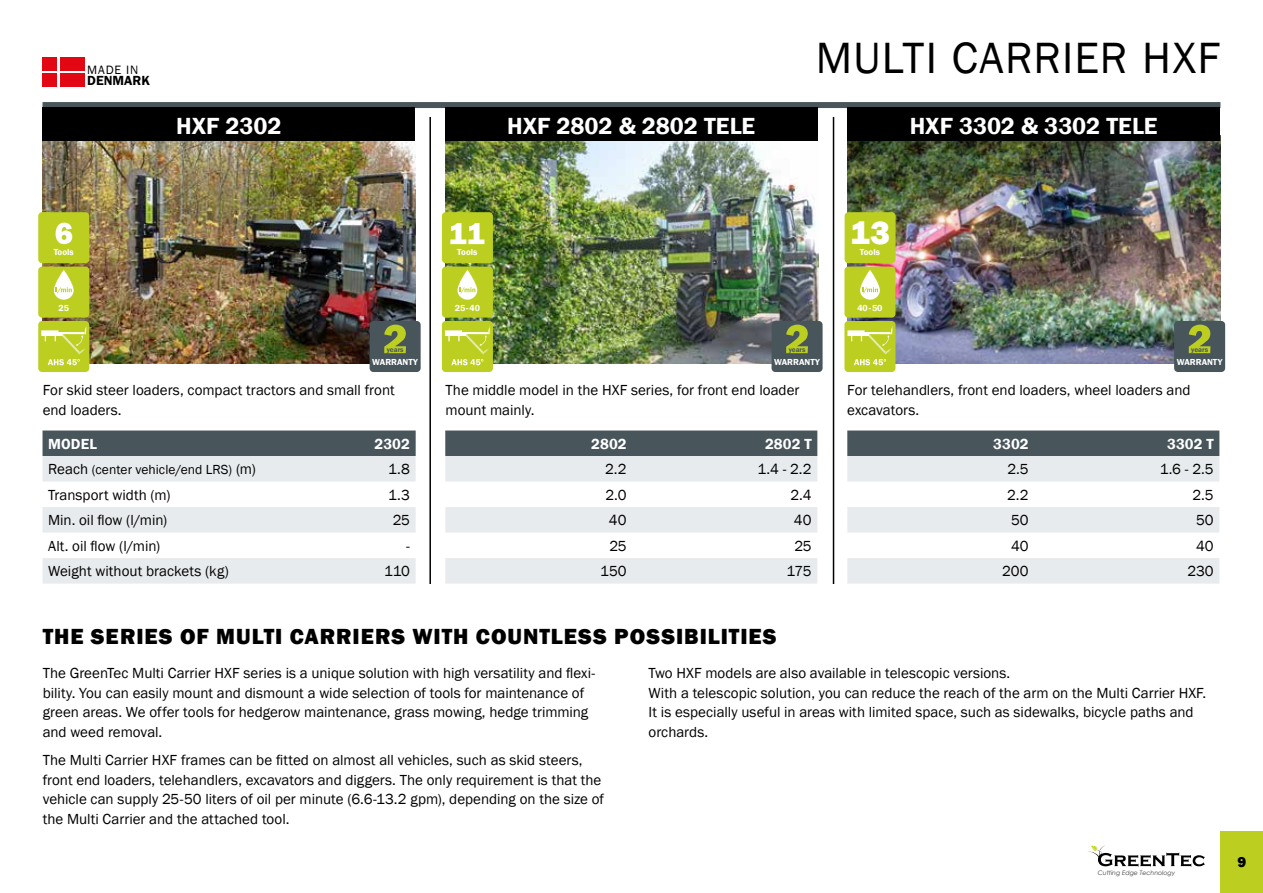
<style>
.page{position:relative;width:1263px;height:893px;background:#fff}
.page>*{position:absolute;margin:0;border:0;box-sizing:border-box;transform-origin:0 0}
.t1{font:45px "Franklin Gothic";letter-spacing:.03em;color:#000}
.t2{font:800 33.75px "Franklin Gothic";color:#fff}
.t3{font:600 24px "Franklin Gothic";color:#fff}
.t4{font:800 22.5px "Franklin Gothic";letter-spacing:.045em;color:#000}
.t5{font:15px/19.5px "Franklin Gothic";color:#000}
.t6{font:600 15px "Franklin Gothic";letter-spacing:.005em;color:#fff}
.t7{font:800 15px "Franklin Gothic";color:#000}
.t8{font:13.5px "Franklin Gothic";letter-spacing:.005em;color:#000}
.t9{font:600 13.5px "Franklin Gothic";color:#000}
.t10{font:12.45px "Franklin Gothic";letter-spacing:.07em;color:#000}
.t11{font:600 9px "Franklin Gothic";color:#fff}
.t12{font:600 7.2px "Franklin Gothic";color:#48565c}
.t13{font:italic 6.3px "Century Gothic";color:#3d3c3b}
.s1{font-size:15px}
</style>
<div class="page">
<svg style="left:1088px;top:845px;width:117px;height:22px"></svg>
<img style="left:43px;top:141px;width:372px;height:223px">
<img style="left:445px;top:141px;width:373px;height:223px">
<img style="left:847px;top:141px;width:373px;height:223px">
<div style="left:43px;top:102px;width:1177px;height:6px;background:#48565c"></div>
<div style="left:42px;top:57px;width:15px;height:13px;background:#e30613"></div>
<div style="left:60px;top:57px;width:25px;height:13px;background:#e30613"></div>
<div style="left:42px;top:73px;width:15px;height:14px;background:#e30613"></div>
<div style="left:60px;top:73px;width:25px;height:14px;background:#e30613"></div>
<div style="left:43px;top:107px;width:372px;height:34px;background:#000"></div>
<div style="left:445px;top:107px;width:373px;height:34px;background:#000"></div>
<div style="left:847px;top:107px;width:373px;height:34px;background:#000"></div>
<hr style="left:429px;top:117px;width:2px;height:467px;background:#000">
<hr style="left:833px;top:117px;width:1px;height:467px;background:#000">
<div style="left:43px;top:430px;width:373px;height:26px;background:#48565c"></div>
<svg style="left:43px;top:456px;width:373px;height:128px;fill:#e8ebed"></svg>
<div style="left:445px;top:430px;width:372px;height:26px;background:#48565c"></div>
<svg style="left:445px;top:456px;width:372px;height:128px;fill:#e8ebed"></svg>
<div style="left:847px;top:430px;width:372px;height:26px;background:#48565c"></div>
<svg style="left:847px;top:456px;width:372px;height:128px;fill:#e8ebed"></svg>
<div style="left:442px;top:321px;width:51px;height:51px;background:#bccf21;border-radius:4px"></div>
<svg style="left:445px;top:326px;width:45px;height:39px"></svg>
<div style="left:38px;top:212px;width:51px;height:51px;background:#bccf21;border-radius:4px"></div>
<svg style="left:56px;top:223px;width:16px;height:21px"></svg>
<div style="left:442px;top:212px;width:51px;height:51px;background:#bccf21;border-radius:4px"></div>
<svg style="left:450px;top:223px;width:34px;height:21px"></svg>
<div style="left:844px;top:212px;width:51px;height:51px;background:#bccf21;border-radius:4px"></div>
<div style="left:370px;top:321px;width:51px;height:51px;background:#48565c;border-radius:4px"></div>
<svg style="left:384px;top:325px;width:22px;height:28px"></svg>
<div style="left:771px;top:321px;width:51px;height:51px;background:#48565c;border-radius:4px"></div>
<svg style="left:786px;top:325px;width:22px;height:28px"></svg>
<div style="left:1174px;top:321px;width:51px;height:51px;background:#48565c;border-radius:4px"></div>
<svg style="left:1189px;top:325px;width:21px;height:28px"></svg>
<div style="left:844px;top:321px;width:51px;height:51px;background:#bccf21;border-radius:4px"></div>
<svg style="left:847px;top:326px;width:46px;height:39px"></svg>
<div style="left:844px;top:267px;width:51px;height:51px;background:#bccf21;border-radius:4px"></div>
<svg style="left:860px;top:270px;width:20px;height:30px"></svg>
<svg style="left:862px;top:287px;width:16px;height:6px"></svg>
<div style="left:442px;top:267px;width:51px;height:51px;background:#bccf21;border-radius:4px"></div>
<svg style="left:457px;top:270px;width:21px;height:30px"></svg>
<svg style="left:459px;top:287px;width:16px;height:6px"></svg>
<div style="left:38px;top:321px;width:51px;height:51px;background:#bccf21;border-radius:4px"></div>
<svg style="left:41px;top:326px;width:46px;height:39px"></svg>
<div style="left:38px;top:267px;width:51px;height:51px;background:#bccf21;border-radius:4px"></div>
<svg style="left:54px;top:270px;width:20px;height:30px"></svg>
<svg style="left:56px;top:287px;width:16px;height:6px"></svg>
<div style="left:1220px;top:831px;width:43px;height:62px;background:#bccf21"></div>
<p class="t10" style="left:87px;top:62px;width:53px">MADE IN</p>
<p class="t9" style="left:87px;top:72px;width:64px">DENMARK</p>
<h1 class="t1" style="left:816px;top:30px;width:406px">MULTI CARRIER HXF</h1>
<h3 class="t3" style="left:176px;top:111px;width:107px">HXF 2302</h3>
<h3 class="t3" style="left:507px;top:111px;width:249px">HXF 2802 &amp; 2802 TELE</h3>
<h3 class="t3" style="left:910px;top:111px;width:249px">HXF 3302 &amp; 3302 TELE</h3>
<h2 class="t2" style="left:850px;top:211px;width:41px">13</h2>
<p class="t11" style="left:54px;top:246px;width:22px">Tools</p>
<p class="t11" style="left:457px;top:246px;width:22px">Tools</p>
<p class="t11" style="left:860px;top:246px;width:22px">Tools</p>
<p class="t11" style="left:59px;top:302px;width:12px">25</p>
<p class="t11" style="left:455px;top:302px;width:27px">25-40</p>
<p class="t11" style="left:857px;top:302px;width:27px">40-50</p>
<p class="t12" style="left:387px;top:345px;width:18px">years</p>
<p class="t11" style="left:372px;top:357px;width:47px">WARRANTY</p>
<p class="t12" style="left:789px;top:345px;width:18px">years</p>
<p class="t11" style="left:774px;top:357px;width:47px">WARRANTY</p>
<p class="t12" style="left:1191px;top:345px;width:18px">years</p>
<p class="t11" style="left:1177px;top:357px;width:47px">WARRANTY</p>
<p class="t5" style="left:43px;top:381px;width:354px">For skid steer loaders, compact tractors and small front end loaders.</p>
<p class="t5" style="left:446px;top:381px;width:355px">The middle model in the HXF series, for front end loader mount mainly.</p>
<p class="t5" style="left:847px;top:381px;width:345px">For telehandlers, front end loaders, wheel loaders and excavators.</p>
<p class="t6" style="left:48px;top:434px;width:50px">MODEL</p>
<p class="t6" style="left:375px;top:434px;width:37px">2302</p>
<p class="t8" style="left:48px;top:461px;width:209px"><span class="s1">Reach</span> (center vehicle/end LRS) <span class="s1">(m)</span></p>
<p class="t5" style="left:388px;top:460px;width:23px">1.8</p>
<p class="t5" style="left:48px;top:485px;width:124px">Transport width (m)</p>
<p class="t5" style="left:388px;top:485px;width:23px">1.3</p>
<p class="t5" style="left:48px;top:511px;width:121px">Min. oil flow (l/min)</p>
<p class="t5" style="left:393px;top:511px;width:19px">25</p>
<p class="t5" style="left:48px;top:536px;width:114px">Alt. oil flow (l/min)</p>
<p class="t5" style="left:406px;top:536px;width:5px">-</p>
<p class="t5" style="left:48px;top:562px;width:182px">Weight without brackets (kg)</p>
<p class="t5" style="left:384px;top:562px;width:27px">110</p>
<p class="t6" style="left:591px;top:434px;width:37px">2802</p>
<p class="t6" style="left:765px;top:434px;width:48px">2802 T</p>
<p class="t5" style="left:605px;top:460px;width:23px">2.2</p>
<p class="t5" style="left:757px;top:460px;width:56px">1.4 - 2.2</p>
<p class="t5" style="left:606px;top:485px;width:23px">2.0</p>
<p class="t5" style="left:790px;top:485px;width:23px">2.4</p>
<p class="t5" style="left:609px;top:511px;width:19px">40</p>
<p class="t5" style="left:794px;top:511px;width:19px">40</p>
<p class="t5" style="left:609px;top:536px;width:19px">25</p>
<p class="t5" style="left:794px;top:536px;width:19px">25</p>
<p class="t5" style="left:600px;top:562px;width:28px">150</p>
<p class="t5" style="left:786px;top:562px;width:27px">175</p>
<p class="t6" style="left:993px;top:434px;width:37px">3302</p>
<p class="t6" style="left:1167px;top:434px;width:48px">3302 T</p>
<p class="t5" style="left:1007px;top:460px;width:23px">2.5</p>
<p class="t5" style="left:1160px;top:460px;width:55px">1.6 - 2.5</p>
<p class="t5" style="left:1007px;top:485px;width:23px">2.2</p>
<p class="t5" style="left:1192px;top:485px;width:23px">2.5</p>
<p class="t5" style="left:1011px;top:511px;width:19px">50</p>
<p class="t5" style="left:1196px;top:511px;width:19px">50</p>
<p class="t5" style="left:1011px;top:536px;width:19px">40</p>
<p class="t5" style="left:1196px;top:536px;width:19px">40</p>
<p class="t5" style="left:1002px;top:562px;width:28px">200</p>
<p class="t5" style="left:1187px;top:562px;width:28px">230</p>
<h3 class="t4" style="left:43px;top:622px;width:735px">THE SERIES OF MULTI CARRIERS WITH COUNTLESS POSSIBILITIES</h3>
<p class="t5" style="left:43px;top:664px;width:554px">The GreenTec Multi Carrier HXF series is a unique solution with high versatility and flexi&shy;bility. You can easily mount and dismount a wide selection of tools for maintenance of green areas. We offer tools for hedgerow maintenance, grass mowing, hedge trimming and weed removal.</p>
<p class="t5" style="left:43px;top:751px;width:563px">The Multi Carrier HXF frames can be fitted on almost all vehicles, such as skid steers, front end loaders, telehandlers, excavators and diggers. The only requirement is that the vehicle can supply 25-50 liters of oil per minute (6.6-13.2 gpm), depending on the size of the Multi Carrier and the attached tool.</p>
<p class="t5" style="left:649px;top:664px;width:559px">Two HXF models are also available in telescopic versions.<br>With a telescopic solution, you can reduce the reach of the arm on the Multi Carrier HXF.<br>It is especially useful in areas with limited space, such as sidewalks, bicycle paths and orchards.</p>
<p class="t13" style="left:1098px;top:869px;width:79px">Cutting Edge Technology</p>
<p class="t7" style="left:1237px;top:852px;width:10px">9</p>
</div>
